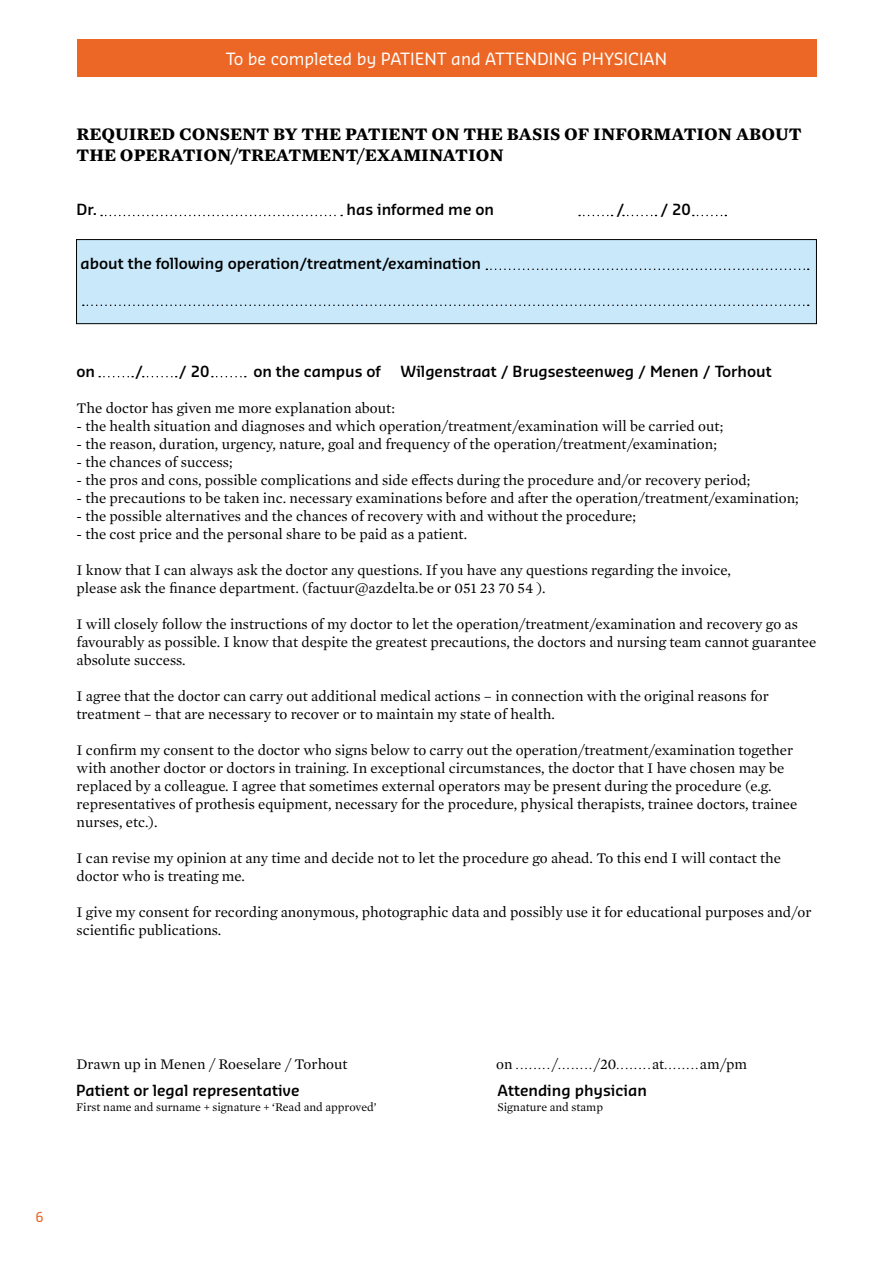
<style>
.page{position:relative;width:893px;height:1263px;background:#fff}
.page>*{position:absolute;margin:0;border:0;box-sizing:border-box;transform-origin:0 0}
.t1{font:700 18px/21.6px "Mercury Text G1";color:#000}
.t2{font:16.5px "Sansa Pro";color:#fff}
.t3{font:15px/18px "Mercury Text G1";color:#000}
.t4{font:600 15px "Sansa Pro";color:#000}
.t5{font:13.5px "Sansa";color:#ec6725}
.t6{font:12px "Mercury Text G1";color:#000}
.s1{font-size:15px}
</style>
<div class="page">
<div style="left:77px;top:240px;width:739px;height:84px;background:#c9e9fb"></div>
<div style="left:76px;top:239px;width:741px;height:85px;border:1px solid #000"></div>
<svg style="left:101px;top:215px;width:241px;height:1px"></svg>
<svg style="left:486px;top:269px;width:323px;height:1px"></svg>
<svg style="left:83px;top:305px;width:726px;height:1px"></svg>
<svg style="left:99px;top:376px;width:34px;height:1px"></svg>
<svg style="left:623px;top:215px;width:33px;height:1px"></svg>
<svg style="left:579px;top:215px;width:34px;height:1px"></svg>
<svg style="left:143px;top:376px;width:34px;height:1px"></svg>
<svg style="left:693px;top:215px;width:33px;height:1px"></svg>
<svg style="left:212px;top:376px;width:34px;height:1px"></svg>
<div style="left:77px;top:39px;width:739px;height:38px;background:#ec6725"></div>
<p class="t2" style="left:226px;top:47px;width:443px">To be completed by PATIENT and ATTENDING PHYSICIAN</p>
<p class="t1" style="left:77px;top:122px;width:726px">REQUIRED CONSENT BY THE PATIENT ON THE BASIS OF INFORMATION ABOUT<br>THE OPERATION/TREATMENT/EXAMINATION</p>
<p class="t4" style="left:77px;top:199px;width:22px">Dr.</p>
<p class="t4" style="left:347px;top:199px;width:149px">has informed me on</p>
<p class="t4" style="left:617px;top:199px;width:9px">/</p>
<p class="t4" style="left:660px;top:199px;width:32px">/ 20</p>
<p class="t4" style="left:81px;top:253px;width:402px">about the following operation/treatment/examination</p>
<p class="t4" style="left:77px;top:361px;width:20px">on</p>
<p class="t4" style="left:135px;top:361px;width:9px">/</p>
<p class="t4" style="left:179px;top:361px;width:32px">/ 20</p>
<p class="t4" style="left:253px;top:361px;width:129px">on the campus of</p>
<p class="t4" style="left:401px;top:361px;width:373px">Wilgenstraat / Brugsesteenweg / Menen / Torhout</p>
<p class="t3" style="left:77px;top:398px;width:320px">The doctor has given me more explanation about:</p>
<p class="t3" style="left:77px;top:416px;width:648px">- the health situation and diagnoses and which operation/treatment/examination will be carried out;</p>
<p class="t3" style="left:77px;top:434px;width:642px">- the reason, duration, urgency, nature, goal and frequency of the operation/treatment/examination;</p>
<p class="t3" style="left:77px;top:452px;width:158px">- the chances of success;</p>
<p class="t3" style="left:77px;top:470px;width:675px">- the pros and cons, possible complications and side effects during the procedure and/or recovery period;</p>
<p class="t3" style="left:77px;top:488px;width:724px">- the precautions to be taken inc. necessary examinations before and after the operation/treatment/examination;</p>
<p class="t3" style="left:77px;top:506px;width:561px">- the possible alternatives and the chances of recovery with and without the procedure;</p>
<p class="t3" style="left:77px;top:524px;width:392px">- the cost price and the personal share to be paid as a patient.</p>
<p class="t3" style="left:77px;top:560px;width:656px">I know that I can always ask the doctor any questions. If you have any questions regarding the invoice, please ask the finance department. (factuur@azdelta.be or 051 23 70 54 ).</p>
<p class="t3" style="left:77px;top:614px;width:741px">I will closely follow the instructions of my doctor to let the operation/treatment/examination and recovery go as favourably as possible. I know that despite the greatest precautions, the doctors and nursing team cannot guarantee absolute success.</p>
<p class="t3" style="left:77px;top:686px;width:694px">I agree that the doctor can carry out additional medical actions – in connection with the original reasons for treatment – that are necessary to recover or to maintain my state of health.</p>
<p class="t3" style="left:77px;top:740px;width:722px">I confirm my consent to the doctor who signs below to carry out the operation/treatment/examination together with another doctor or doctors in training. In exceptional circumstances, the doctor that I have chosen may be replaced by a colleague. I agree that sometimes external operators may be present during the procedure (e.g. representatives of prothesis equipment, necessary for the procedure, physical therapists, trainee doctors, trainee nurses, etc.).</p>
<p class="t3" style="left:77px;top:848px;width:706px">I can revise my opinion at any time and decide not to let the procedure go ahead. To this end I will contact the doctor who is treating me.</p>
<p class="t3" style="left:77px;top:902px;width:736px">I give my consent for recording anonymous, photographic data and possibly use it for educational purposes and/or scientific publications.</p>
<p class="t3" style="left:77px;top:1054px;width:273px">Drawn up in Menen / Roeselare / Torhout</p>
<p class="t6" style="left:496px;top:1056px;width:252px"><span class="s1">on</span> ........<span class="s1">/</span>........<span class="s1">/20</span>........<span class="s1">at</span>........<span class="s1">am/pm</span></p>
<p class="t4" style="left:76px;top:1080px;width:225px">Patient or legal representative</p>
<p class="t6" style="left:76px;top:1098px;width:302px">First name and surname + signature + ‘Read and approved’</p>
<p class="t4" style="left:497px;top:1080px;width:151px">Attending physician</p>
<p class="t6" style="left:497px;top:1098px;width:107px">Signature and stamp</p>
<p class="t5" style="left:35px;top:1208px;width:10px">6</p>
</div>
